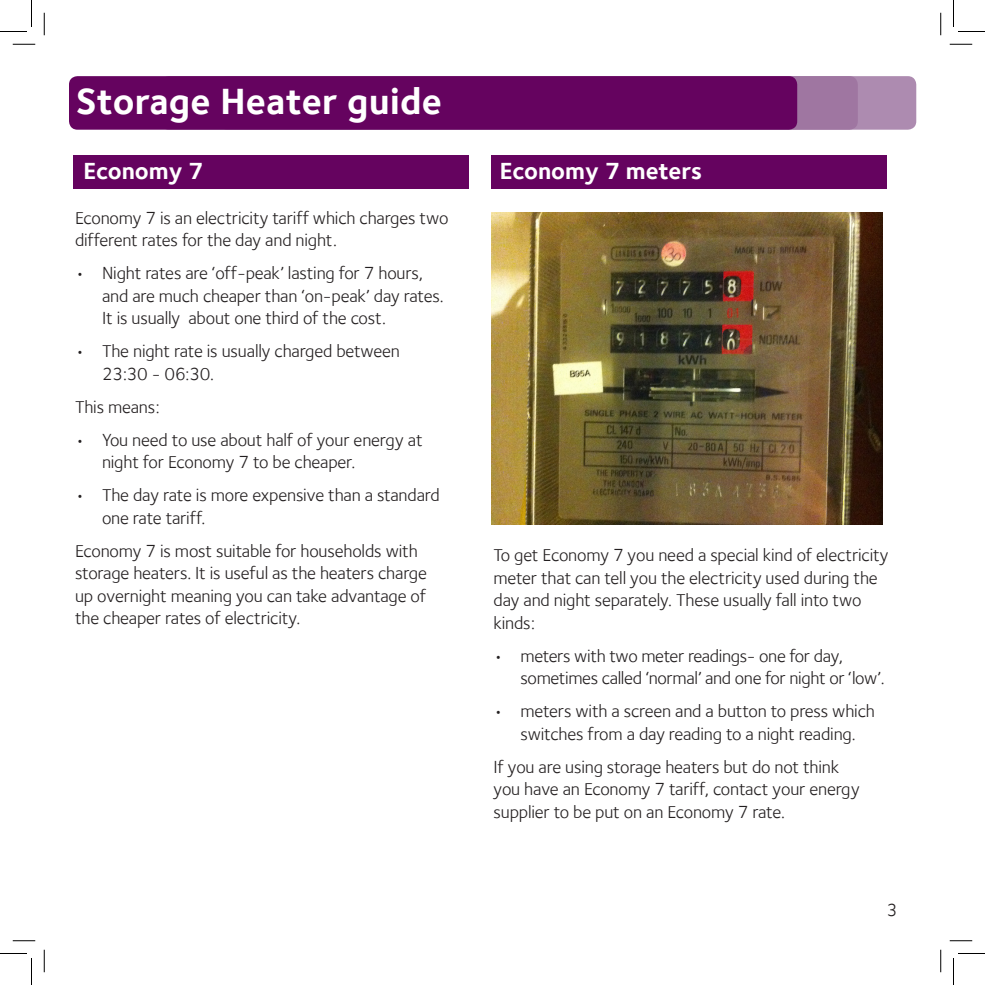
<style>
.page{position:relative;width:985px;height:985px;background:#fff}
.page>*{position:absolute;margin:0;border:0;box-sizing:border-box;transform-origin:0 0}
.t1{font:700 37.5px "Foundry Sterling";letter-spacing:.01em;color:#fff}
.t2{font:700 24px "Foundry Sterling";color:#fff}
.t3{font:18px/22.5px "Foundry Sterling";letter-spacing:-.01em;color:#231f20}
</style>
<div class="page">
<svg style="left:953px;top:953px;width:32px;height:32px"></svg>
<svg style="left:0;top:953px;width:32px;height:32px"></svg>
<svg style="left:953px;top:0;width:32px;height:32px"></svg>
<svg style="left:0;top:0;width:32px;height:32px"></svg>
<svg style="left:940px;top:950px;width:1px;height:22px"></svg>
<svg style="left:940px;top:13px;width:1px;height:22px"></svg>
<svg style="left:44px;top:950px;width:1px;height:22px"></svg>
<svg style="left:44px;top:13px;width:1px;height:22px"></svg>
<svg style="left:950px;top:940px;width:22px;height:1px"></svg>
<svg style="left:13px;top:940px;width:22px;height:1px"></svg>
<svg style="left:950px;top:44px;width:22px;height:1px"></svg>
<svg style="left:13px;top:44px;width:22px;height:1px"></svg>
<div style="left:219px;top:76px;width:697px;height:54px;background:#ad8bb0;border-radius:9px"></div>
<div style="left:160px;top:76px;width:698px;height:54px;background:#9f76a1;border-radius:9px"></div>
<div style="left:69px;top:76px;width:728px;height:54px;background:#65035f;border-radius:9px"></div>
<div style="left:491px;top:155px;width:396px;height:34px;background:#65035f"></div>
<div style="left:74px;top:155px;width:395px;height:34px;background:#65035f"></div>
<img style="left:491px;top:213px;width:391px;height:312px">
<p class="t1" style="left:76px;top:79px;width:367px">Storage Heater guide</p>
<p class="t2" style="left:84px;top:156px;width:122px">Economy 7</p>
<p class="t2" style="left:500px;top:156px;width:204px">Economy 7 meters</p>
<p class="t3" style="left:75px;top:206px;width:375px">Economy 7 is an electricity tariff which charges two different rates for the day and night.</p>
<p class="t3" style="left:102px;top:262px;width:343px;text-indent:-27px">• Night rates are ‘off-peak’ lasting for 7 hours, and are much cheaper than ‘on-peak’ day rates.<br>It is usually about one third of the cost.</p>
<p class="t3" style="left:102px;top:340px;width:299px;text-indent:-27px">• The night rate is usually charged between<br>23:30 - 06:30.</p>
<p class="t3" style="left:75px;top:395px;width:86px">This means:</p>
<p class="t3" style="left:102px;top:428px;width:322px;text-indent:-27px">• You need to use about half of your energy at night for Economy 7 to be cheaper.</p>
<p class="t3" style="left:102px;top:484px;width:339px;text-indent:-27px">• The day rate is more expensive than a standard one rate tariff.</p>
<p class="t3" style="left:75px;top:539px;width:353px">Economy 7 is most suitable for households with storage heaters. It is useful as the heaters charge up overnight meaning you can take advantage of the cheaper rates of electricity.</p>
<p class="t3" style="left:493px;top:544px;width:397px">To get Economy 7 you need a special kind of electricity meter that can tell you the electricity used during the day and night separately. These usually fall into two kinds:</p>
<p class="t3" style="left:520px;top:644px;width:366px;text-indent:-27px">• meters with two meter readings- one for day, sometimes called ‘normal’ and one for night or ‘low’.</p>
<p class="t3" style="left:493px;top:700px;width:383px;text-align:center">• meters with a screen and a button to press which switches from a day reading to a night reading.</p>
<p class="t3" style="left:493px;top:755px;width:368px">If you are using storage heaters but do not think you have an Economy 7 tariff, contact your energy supplier to be put on an Economy 7 rate.</p>
<p class="t3" style="left:887px;top:899px;width:12px">3</p>
</div>
